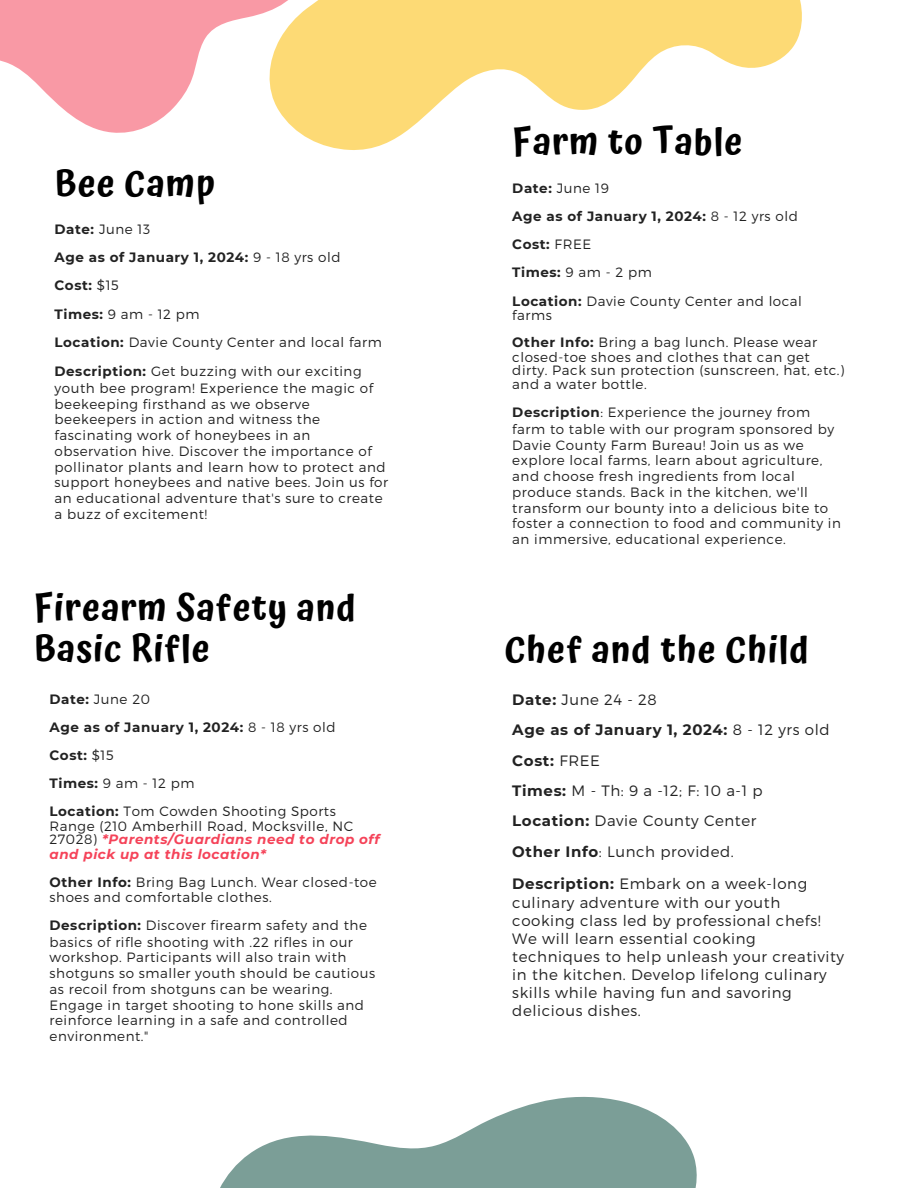
<style>
.page{position:relative;width:918px;height:1188px;background:#fff}
.page>*{position:absolute;margin:0;border:0;box-sizing:border-box;transform-origin:0 0}
.t1{font:600 36px/41.7px "Atma";letter-spacing:.03em;color:#000}
.t2{font:300 15px/18.1px "Montserrat";letter-spacing:.04em;color:#222}
.t3{font:700 15px "Montserrat";letter-spacing:.04em;color:#222}
.t4{font:300 13.5px/15.9px "Montserrat";letter-spacing:.04em;color:#222}
.t5{font:700 13.5px "Montserrat";letter-spacing:.04em;color:#222}
.s1{font-weight:700}
.s2{font-weight:300}
.s3{font-weight:700;font-style:italic;color:#f54359}
</style>
<div class="page">
<svg style="left:395px;top:0;width:407px;height:139px;fill:#fdda75"></svg>
<svg style="left:0;top:0;width:395px;height:150px"></svg>
<svg style="left:220px;top:1096px;width:477px;height:92px;fill:#7b9e97"></svg>
<p class="t1" style="left:55px;top:163px;width:162px">Bee Camp</p>
<p class="t4" style="left:55px;top:221px;width:97px"><span class="s1">Date:</span> June 13</p>
<p class="t5" style="left:55px;top:249px;width:288px">Age as of January 1, 2024: <span class="s2">9 - 18 yrs old</span></p>
<p class="t5" style="left:55px;top:277px;width:66px">Cost: <span class="s2">$15</span></p>
<p class="t4" style="left:55px;top:305px;width:147px"><span class="s1">Times:</span> 9 am - 12 pm</p>
<p class="t4" style="left:55px;top:333px;width:329px"><span class="s1">Location:</span> Davie County Center and local farm</p>
<p class="t4" style="left:55px;top:362px;width:335px"><span class="s1">Description:</span> Get buzzing with our exciting youth bee program! Experience the magic of beekeeping firsthand as we observe beekeepers in action and witness the fascinating work of honeybees in an observation hive. Discover the importance of pollinator plants and learn how to protect and support honeybees and native bees. Join us for an educational adventure that's sure to create a buzz of excitement!</p>
<p class="t1" style="left:34px;top:586px;width:324px">Firearm Safety and<br>Basic Rifle</p>
<p class="t4" style="left:50px;top:690px;width:102px"><span class="s1">Date:</span> June 20</p>
<h1 class="t5" style="left:50px;top:719px;width:288px">Age as of January 1, 2024: <span class="s2">8 - 18 yrs old</span></h1>
<h1 class="t5" style="left:50px;top:747px;width:66px">Cost: <span class="s2">$15</span></h1>
<p class="t4" style="left:50px;top:775px;width:147px"><span class="s1">Times:</span> 9 am - 12 pm</p>
<p class="t4" style="left:50px;top:803px;width:332px;line-height:14.2px"><span class="s1">Location:</span> Tom Cowden Shooting Sports Range (210 Amberhill Road, Mocksville, NC 27028) <span class="s3">*Parents/Guardians need to drop off and pick up at this location*</span></p>
<p class="t4" style="left:50px;top:874px;width:329px;line-height:14.7px"><span class="s1">Other Info:</span> Bring Bag Lunch. Wear closed-toe shoes and comfortable clothes.</p>
<p class="t4" style="left:50px;top:916px;width:327px"><span class="s1">Description:</span> Discover firearm safety and the basics of rifle shooting with .22 rifles in our workshop. Participants will also train with shotguns so smaller youth should be cautious as recoil from shotguns can be wearing.<br>Engage in target shooting to hone skills and reinforce learning in a safe and controlled environment."</p>
<p class="t1" style="left:512px;top:121px;width:232px">Farm to Table</p>
<p class="t4" style="left:512px;top:180px;width:98px"><span class="s1">Date:</span> June 19</p>
<p class="t5" style="left:512px;top:208px;width:287px">Age as of January 1, 2024: <span class="s2">8 - 12 yrs old</span></p>
<h1 class="t5" style="left:512px;top:236px;width:80px">Cost: <span class="s2">FREE</span></h1>
<h1 class="t4" style="left:512px;top:264px;width:141px"><span class="s1">Times:</span> 9 am - 2 pm</h1>
<p class="t4" style="left:512px;top:293px;width:291px;line-height:14.7px"><span class="s1">Location:</span> Davie County Center and local farms</p>
<p class="t4" style="left:512px;top:335px;width:334px;line-height:13.8px"><span class="s1">Other Info:</span> Bring a bag lunch. Please wear closed-toe shoes and clothes that can get dirty. Pack sun protection (sunscreen, hat, etc.) and a water bottle.</p>
<p class="t4" style="left:512px;top:404px;width:330px"><span class="s1">Description</span>: Experience the journey from farm to table with our program sponsored by Davie County Farm Bureau! Join us as we explore local farms, learn about agriculture, and choose fresh ingredients from local produce stands. Back in the kitchen, we'll transform our bounty into a delicious bite to foster a connection to food and community in an immersive, educational experience.</p>
<p class="t1" style="left:504px;top:628px;width:306px">Chef and the Child</p>
<p class="t2" style="left:512px;top:690px;width:146px"><span class="s1">Date:</span> June 24 - 28</p>
<p class="t3" style="left:512px;top:721px;width:319px">Age as of January 1, 2024: <span class="s2">8 - 12 yrs old</span></p>
<p class="t3" style="left:512px;top:751px;width:89px">Cost: <span class="s2">FREE</span></p>
<p class="t2" style="left:512px;top:781px;width:252px"><span class="s1">Times:</span> M - Th: 9 a -12; F: 10 a-1 p</p>
<p class="t2" style="left:512px;top:811px;width:246px"><span class="s1">Location:</span> Davie County Center</p>
<p class="t2" style="left:512px;top:842px;width:223px"><span class="s1">Other Info</span>: Lunch provided.</p>
<p class="t2" style="left:512px;top:874px;width:333px"><span class="s1">Description:</span> Embark on a week-long culinary adventure with our youth cooking class led by professional chefs!<br>We will learn essential cooking techniques to help unleash your creativity in the kitchen. Develop lifelong culinary skills while having fun and savoring delicious dishes.</p>
</div>
